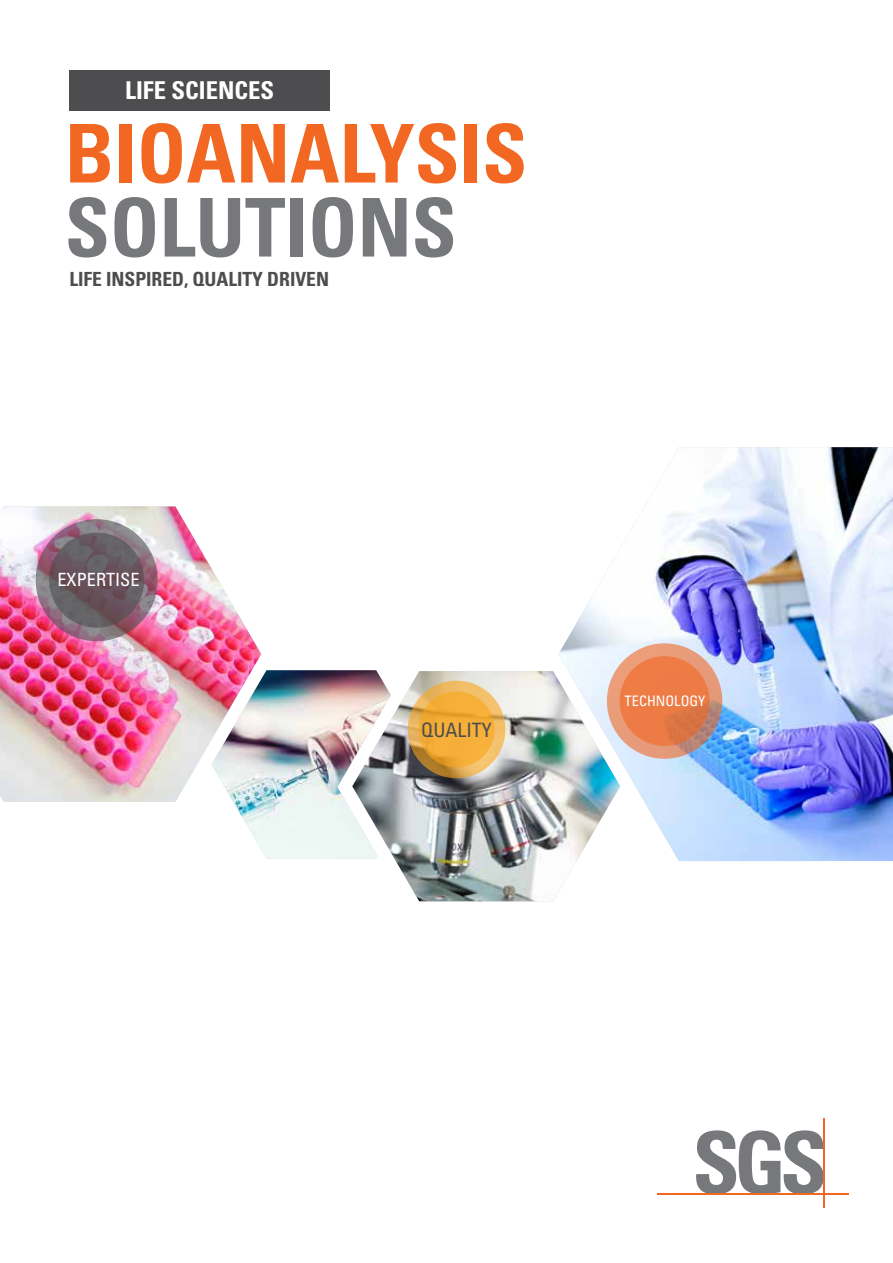
<style>
.page{position:relative;width:893px;height:1263px;background:#fff}
.page>*{position:absolute;margin:0;border:0;box-sizing:border-box;transform-origin:0 0}
.t1{font:700 condensed 81px "Univers LT Std";color:#f26722}
.t2{font:700 condensed 81px "Univers LT Std";color:#77787b}
.t3{font:700 condensed 24.6px "Univers LT Std";color:#fff}
.t4{font:condensed 19.8px "Univers LT Std";color:#4d4d4f}
.t5{font:700 condensed 19.5px "Univers LT Std";color:#4d4d4f}
.t6{font:condensed 18.15px "Univers LT Std";color:#fff}
.t7{font:condensed 14.4px "Univers LT Std";color:#fff}
</style>
<div class="page">
<svg style="left:696px;top:1130px;width:127px;height:63px"></svg>
<hr style="left:657px;top:1193px;width:192px;height:1px;background:#f26722">
<hr style="left:823px;top:1118px;width:2px;height:89px;background:#f26722">
<div style="left:69px;top:70px;width:261px;height:41px;background:#4d4d4f"></div>
<img style="left:559px;top:447px;width:334px;height:414px">
<img style="left:0;top:506px;width:261px;height:296px">
<img style="left:391px;top:671px;width:229px;height:230px">
<img style="left:212px;top:670px;width:179px;height:189px">
<svg style="left:607px;top:643px;width:115px;height:116px;background:#dd977a"></svg>
<svg style="left:620px;top:656px;width:89px;height:90px;background:#e97944"></svg>
<svg style="left:36px;top:519px;width:122px;height:122px;background:#8d707f"></svg>
<svg style="left:49px;top:533px;width:95px;height:95px;background:#66585f"></svg>
<svg style="left:408px;top:681px;width:97px;height:97px;background:#e0ad58"></svg>
<svg style="left:418px;top:691px;width:77px;height:76px;background:#f2ac36"></svg>
<p class="t3" style="left:125px;top:76px;width:150px">LIFE SCIENCES</p>
<h1 class="t1" style="left:65px;top:104px;width:464px">BIOANALYSIS</h1>
<h1 class="t2" style="left:65px;top:178px;width:393px">SOLUTIONS</h1>
<p class="t5" style="left:69px;top:267px;width:261px">LIFE INSPIRED, QUALITY DRIVEN</p>
<p class="t6" style="left:58px;top:568px;width:84px">EXPERTISE</p>
<p class="t4" style="left:421px;top:717px;width:72px">QUALITY</p>
<p class="t7" style="left:625px;top:691px;width:82px">TECHNOLOGY</p>
</div>
